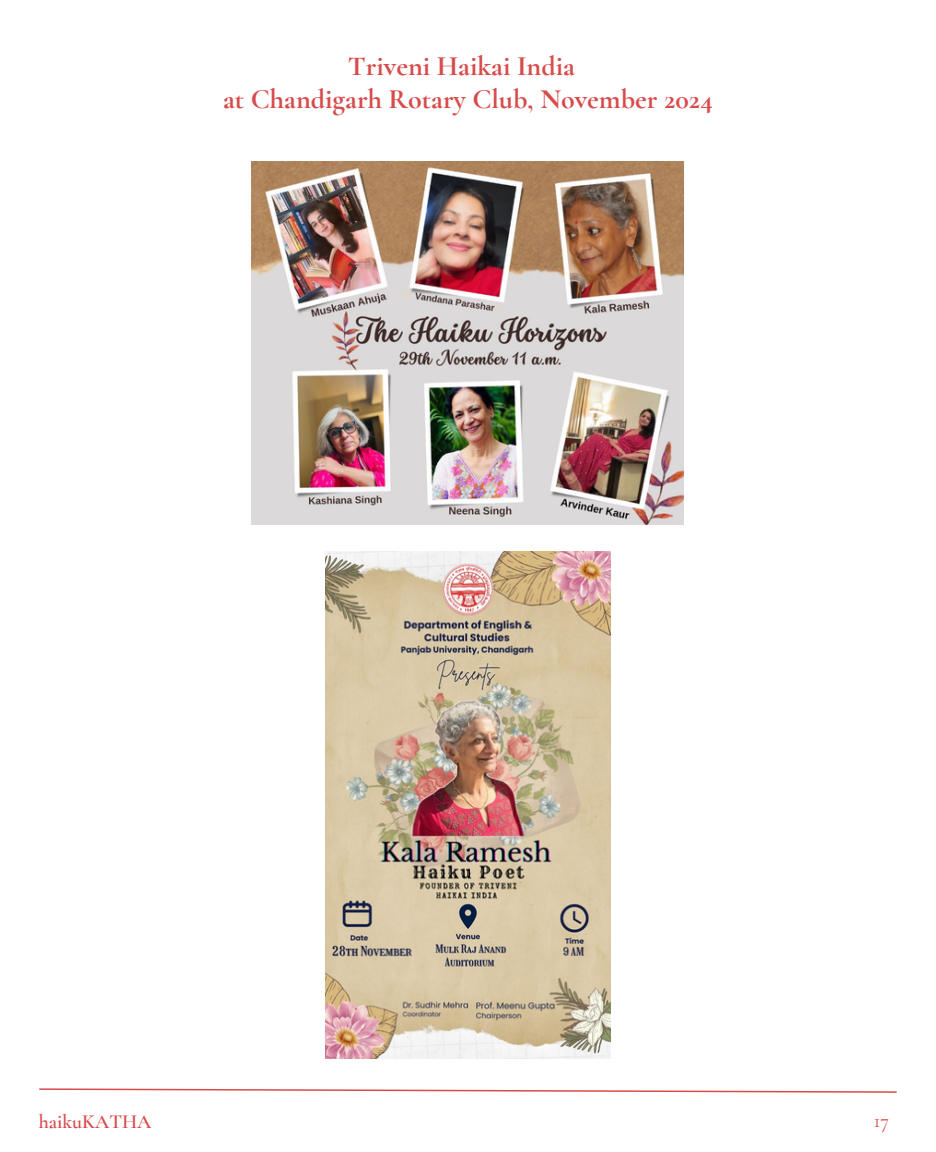
<style>
.page{position:relative;width:936px;height:1152px;background:#fff}
.page>*{position:absolute;margin:0;border:0;box-sizing:border-box;transform-origin:0 0}
.t1{font:700 28px/33px "Cormorant Garamond";color:#d84b4b;text-align:center}
.t2{font:600 20px "Cormorant Garamond";color:#d84b4b}
.t3{font:20px "Cormorant Garamond";color:#d84b4b}
</style>
<div class="page">
<svg style="left:39px;top:1088px;width:858px;height:5px"></svg>
<img style="left:252px;top:161px;width:432px;height:363px">
<img style="left:325px;top:551px;width:285px;height:507px">
<p class="t1" style="left:223px;top:49px;width:491px">Triveni Haikai India<br>at Chandigarh Rotary Club, November 2024</p>
<h1 class="t2" style="left:39px;top:1109px;width:114px">haikuKATHA</h1>
<p class="t3" style="left:874px;top:1108px;width:17px">17</p>
</div>
